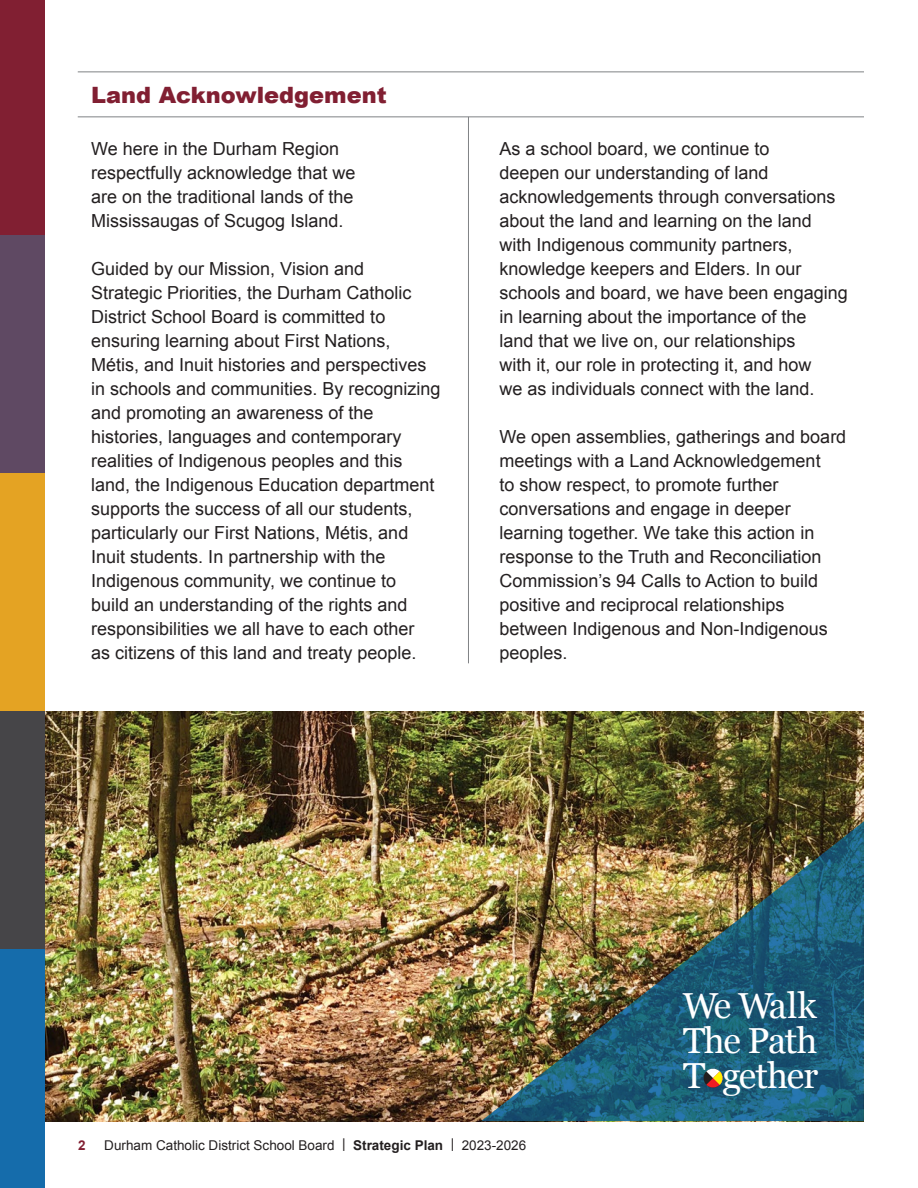
<style>
.page{position:relative;width:918px;height:1188px;background:#fff}
.page>*{position:absolute;margin:0;border:0;box-sizing:border-box;transform-origin:0 0}
.t1{font:36.15px/34.8px "Georgia";letter-spacing:-.04em;color:#fff;text-align:justify}
.t2{font:900 22.5px "Arial";color:#811f32}
.t3{font:18px/24px "Arial";color:#231f20}
.t4{font:13.5px "Arial";color:#231f20}
.t5{font:700 13.5px "Arial";color:#811f32}
.s1{font-weight:700}
</style>
<div class="page">
<img style="left:45px;top:712px;width:819px;height:409px">
<hr style="left:468px;top:117px;width:1px;height:546px;background:#808285">
<hr style="left:78px;top:116px;width:786px;height:1px;background:#808285">
<hr style="left:78px;top:71px;width:786px;height:1px;background:#808285">
<div style="left:0;top:0;width:45px;height:235px;background:#811f32"></div>
<div style="left:0;top:235px;width:45px;height:238px;background:#5f4963"></div>
<div style="left:0;top:473px;width:45px;height:239px;background:#e4a323"></div>
<div style="left:0;top:712px;width:45px;height:238px;background:#464548"></div>
<div style="left:0;top:950px;width:45px;height:238px;background:#156cab"></div>
<img style="left:481px;top:821px;width:383px;height:300px">
<svg style="left:703px;top:1068px;width:20px;height:20px"></svg>
<p class="t2" style="left:91px;top:79px;width:297px">Land Acknowledgement</p>
<p class="t3" style="left:91px;top:137px;width:249px">We here in the Durham Region</p>
<p class="t3" style="left:91px;top:161px;width:266px">respectfully acknowledge that we</p>
<p class="t3" style="left:91px;top:185px;width:264px">are on the traditional lands of the</p>
<p class="t3" style="left:91px;top:209px;width:254px">Mississaugas of Scugog Island.</p>
<p class="t3" style="left:91px;top:257px;width:274px">Guided by our Mission, Vision and</p>
<p class="t3" style="left:91px;top:281px;width:322px">Strategic Priorities, the Durham Catholic<br>District School Board is committed to</p>
<p class="t3" style="left:91px;top:329px;width:301px">ensuring learning about First Nations,</p>
<p class="t3" style="left:91px;top:353px;width:351px">Métis, and Inuit histories and perspectives in schools and communities. By recognizing and promoting an awareness of the</p>
<p class="t3" style="left:91px;top:425px;width:312px">histories, languages and contemporary</p>
<p class="t3" style="left:91px;top:449px;width:345px">realities of Indigenous peoples and this land, the Indigenous Education department supports the success of all our students,</p>
<p class="t3" style="left:91px;top:521px;width:319px">particularly our First Nations, Métis, and</p>
<p class="t3" style="left:91px;top:545px;width:296px">Inuit students. In partnership with the</p>
<p class="t3" style="left:91px;top:569px;width:306px">Indigenous community, we continue to</p>
<p class="t3" style="left:91px;top:593px;width:325px">build an understanding of the rights and responsibilities we all have to each other</p>
<p class="t3" style="left:91px;top:641px;width:327px">as citizens of this land and treaty people.</p>
<p class="t3" style="left:500px;top:137px;width:272px">As a school board, we continue to</p>
<p class="t3" style="left:500px;top:161px;width:271px">deepen our understanding of land</p>
<p class="t3" style="left:500px;top:185px;width:338px">acknowledgements through conversations about the land and learning on the land</p>
<p class="t3" style="left:500px;top:233px;width:295px">with Indigenous community partners,</p>
<p class="t3" style="left:500px;top:257px;width:350px">knowledge keepers and Elders. In our schools and board, we have been engaging in learning about the importance of the</p>
<p class="t3" style="left:500px;top:329px;width:298px">land that we live on, our relationships</p>
<p class="t3" style="left:500px;top:353px;width:314px">with it, our role in protecting it, and how</p>
<p class="t3" style="left:500px;top:377px;width:317px">we as individuals connect with the land.</p>
<p class="t3" style="left:500px;top:425px;width:348px">We open assemblies, gatherings and board meetings with a Land Acknowledgement</p>
<p class="t3" style="left:500px;top:473px;width:281px">to show respect, to promote further</p>
<p class="t3" style="left:500px;top:497px;width:293px">conversations and engage in deeper</p>
<p class="t3" style="left:500px;top:521px;width:324px">learning together. We take this action in response to the Truth and Reconciliation Commission’s 94 Calls to Action to build positive and reciprocal relationships</p>
<p class="t3" style="left:500px;top:617px;width:330px">between Indigenous and Non-Indigenous peoples.</p>
<p class="t1" style="left:683px;top:987px;width:137px">We Walk The Path T gether</p>
<p class="t5" style="left:78px;top:1136px;width:9px">2</p>
<p class="t4" style="left:104px;top:1136px;width:423px">Durham Catholic District School Board | <span class="s1">Strategic Plan</span> | 2023-2026</p>
</div>
